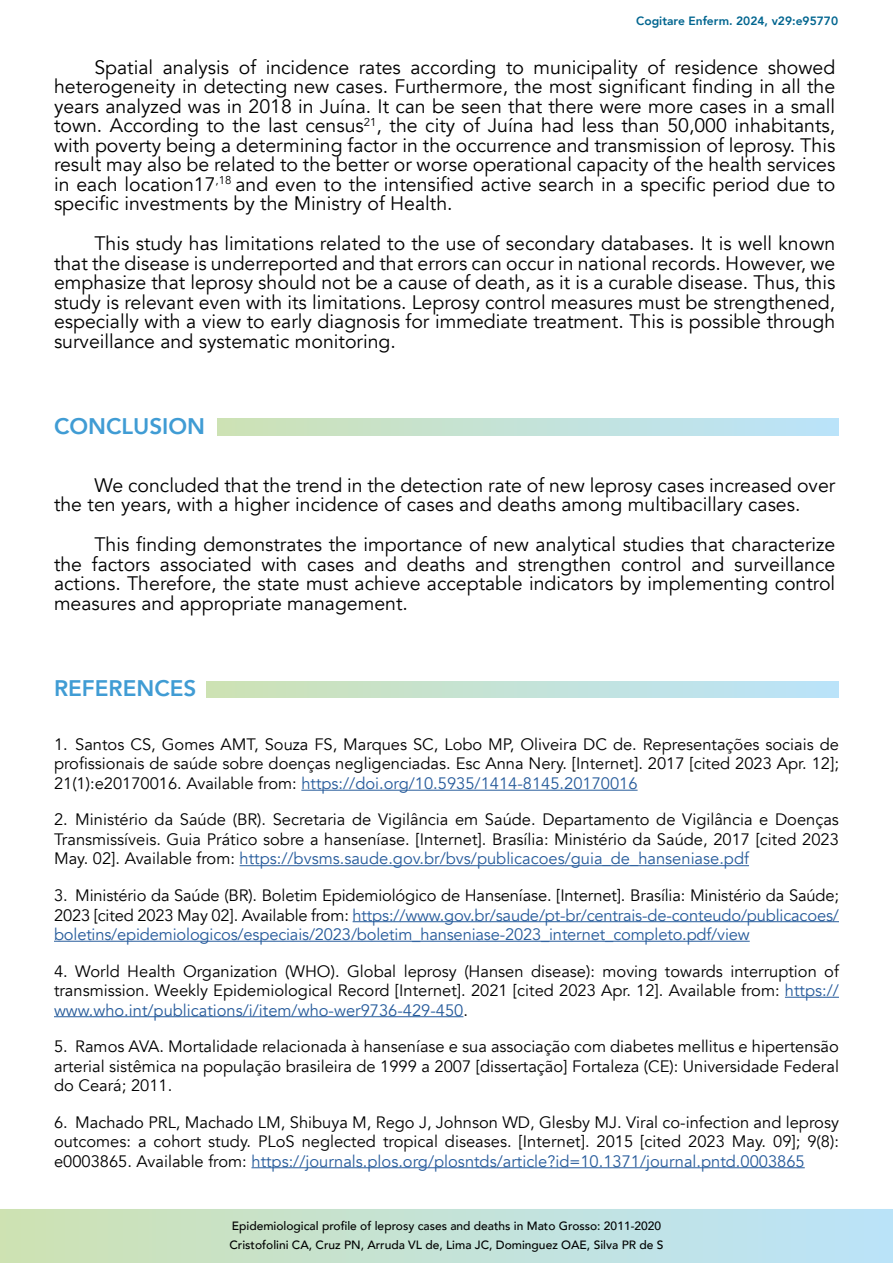
<style>
.page{position:relative;width:893px;height:1263px;background:#fff}
.page>*{position:absolute;margin:0;border:0;box-sizing:border-box;transform-origin:0 0}
.t1{font:800 22.5px "Avenir";color:#409cd4}
.t2{font:19.5px/19.5px "Avenir";color:#000;text-align:justify}
.t3{font:16.5px/19.5px "Avenir";color:#000;text-align:justify}
.t4{font:16.5px/19.5px "Avenir";letter-spacing:-.01em;color:#265b9b;text-align:justify}
.t5{font:500 12px/18.6px "Avenir";color:#000}
.t6{font:800 12px "Avenir";color:#00658f}
.s1{color:#265b9b}
.s2{color:#000}
</style>
<div class="page">
<svg style="left:0;top:1209px;width:893px;height:54px;background:#c4e2d6"></svg>
<hr style="left:301px;top:790px;width:337px;height:1px;background:#265b9b">
<hr style="left:240px;top:865px;width:509px;height:1px;background:#265b9b">
<hr style="left:353px;top:921px;width:486px;height:1px;background:#265b9b">
<hr style="left:54px;top:941px;width:696px;height:1px;background:#265b9b">
<hr style="left:785px;top:997px;width:54px;height:1px;background:#265b9b">
<hr style="left:54px;top:1016px;width:409px;height:1px;background:#265b9b">
<hr style="left:251px;top:1167px;width:554px;height:1px;background:#265b9b">
<div style="left:218px;top:419px;width:621px;height:16px;background:linear-gradient(to right,#cde2b5,#bae3fb)"></div>
<div style="left:207px;top:681px;width:632px;height:16px;background:linear-gradient(to right,#cee2b4,#bae3fb)"></div>
<p class="t6" style="left:636px;top:12px;width:203px">Cogitare Enferm. 2024, v29:e95770</p>
<p class="t2" style="left:54px;top:57px;width:783px;text-indent:40px">Spatial analysis of incidence rates according to municipality of residence showed heterogeneity in detecting new cases. Furthermore, the most significant finding in all the years analyzed was in 2018 in Juína. It can be seen that there were more cases in a small town. According to the last census<sup>21</sup>, the city of Juína had less than 50,000 inhabitants, with poverty being a determining factor in the occurrence and transmission of leprosy. This result may also be related to the better or worse operational capacity of the health services in each location17<sup>,18</sup> and even to the intensified active search in a specific period due to specific investments by the Ministry of Health.</p>
<p class="t2" style="left:54px;top:234px;width:783px;text-indent:40px">This study has limitations related to the use of secondary databases. It is well known that the disease is underreported and that errors can occur in national records. However, we emphasize that leprosy should not be a cause of death, as it is a curable disease. Thus, this study is relevant even with its limitations. Leprosy control measures must be strengthened, especially with a view to early diagnosis for immediate treatment. This is possible through surveillance and systematic monitoring.</p>
<p class="t1" style="left:54px;top:409px;width:153px">CONCLUSION</p>
<p class="t2" style="left:54px;top:475px;width:783px;text-indent:40px">We concluded that the trend in the detection rate of new leprosy cases increased over the ten years, with a higher incidence of cases and deaths among multibacillary cases.</p>
<p class="t2" style="left:54px;top:535px;width:783px;text-indent:40px">This finding demonstrates the importance of new analytical studies that characterize the factors associated with cases and deaths and strengthen control and surveillance actions. Therefore, the state must achieve acceptable indicators by implementing control measures and appropriate management.</p>
<p class="t1" style="left:54px;top:671px;width:144px">REFERENCES</p>
<p class="t3" style="left:54px;top:735px;width:786px">1. Santos CS, Gomes AMT, Souza FS, Marques SC, Lobo MP, Oliveira DC de. Representações sociais de profissionais de saúde sobre doenças negligenciadas. Esc Anna Nery. [Internet]. 2017 [cited 2023 Apr. 12]; 21(1):e20170016. Available from: <span class="s1">https://doi.org/10.5935/1414-8145.20170016</span></p>
<p class="t3" style="left:54px;top:810px;width:786px">2. Ministério da Saúde (BR). Secretaria de Vigilância em Saúde. Departamento de Vigilância e Doenças Transmissíveis. Guia Prático sobre a hanseníase. [Internet]. Brasília: Ministério da Saúde, 2017 [cited 2023<br>May. 02]. Available from: <span class="s1">https://bvsms.saude.gov.br/bvs/publicacoes/guia_de_hanseniase.pdf</span></p>
<p class="t4" style="left:54px;top:886px;width:786px"><span class="s2">3. Ministério da Saúde (BR). Boletim Epidemiológico de Hanseníase. [Internet]. Brasília: Ministério da Saúde; 2023 [cited 2023 May 02]. Available from:</span> https://www.gov.br/saude/pt-br/centrais-de-conteudo/publicacoes/ boletins/epidemiologicos/especiais/2023/boletim_hanseniase-2023_internet_completo.pdf/view</p>
<p class="t3" style="left:54px;top:961px;width:786px">4. World Health Organization (WHO). Global leprosy (Hansen disease): moving towards interruption of transmission. Weekly Epidemiological Record [Internet]. 2021 [cited 2023 Apr. 12]. Available from: <span class="s1">https:// www.who.int/publications/i/item/who-wer9736-429-450</span>.</p>
<p class="t3" style="left:54px;top:1037px;width:786px">5. Ramos AVA. Mortalidade relacionada à hanseníase e sua associação com diabetes mellitus e hipertensão arterial sistêmica na população brasileira de 1999 a 2007 [dissertação] Fortaleza (CE): Universidade Federal do Ceará; 2011.</p>
<p class="t3" style="left:54px;top:1112px;width:786px">6. Machado PRL, Machado LM, Shibuya M, Rego J, Johnson WD, Glesby MJ. Viral co-infection and leprosy outcomes: a cohort study. PLoS neglected tropical diseases. [Internet]. 2015 [cited 2023 May. 09]; 9(8): e0003865. Available from: <span class="s1">https://journals.plos.org/plosntds/article?id=10.1371/journal.pntd.0003865</span></p>
<p class="t5" style="left:230px;top:1216px;width:435px">Epidemiological profile of leprosy cases and deaths in Mato Grosso: 2011-2020<br>Cristofolini CA, Cruz PN, Arruda VL de, Lima JC, Dominguez OAE, Silva PR de S</p>
</div>
